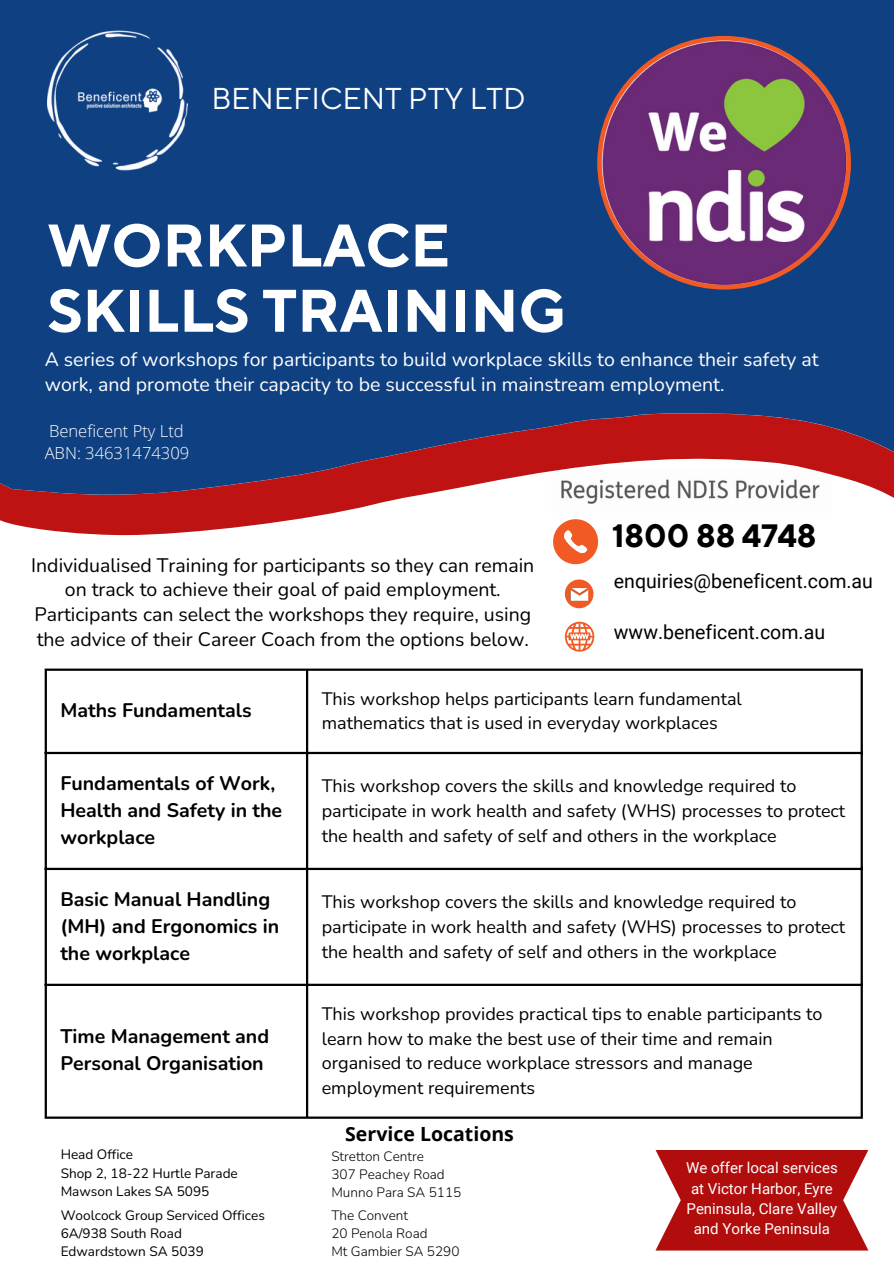
<style>
.page{position:relative;width:894px;height:1264px;background:#fff}
.page>*{position:absolute;margin:0;border:0;box-sizing:border-box;transform-origin:0 0}
.t1{font:700 59.85px/65.2px "TT Norms Pro";color:#fff}
.t2{font:700 32.25px "TT Norms Pro";color:#000}
.t3{font:30px "TT Norms Pro";color:#fff}
.t4{font:700 19.65px/27px "Nunito";color:#000}
.t5{font:19.5px/24.8px "Nunito";color:#000;text-align:center}
.t6{font:19.5px/24.8px "Nunito";color:#fff}
.t7{font:19.5px "Roboto";color:#000}
.t8{font:700 19.5px "Open Sans";color:#000}
.t9{font:18px/24.8px "Nunito";color:#000}
.t10{font:300 16.65px/22.5px "Open Sans";color:#fff}
.t11{font:15px/20.2px "Roboto";color:#fff;text-align:center}
.t12{font:13.65px "Nunito";color:#000}
.t13{font:300 13.65px "Nunito";color:#000}
</style>
<div class="page">
<svg style="left:0;top:515px;width:599px;height:29px"></svg>
<svg style="left:0;top:0;width:893px;height:515px;background:#2e467e"></svg>
<svg style="left:597px;top:36px;width:253px;height:253px;background:#70537e"></svg>
<img style="left:0;top:13px;width:234px;height:175px">
<svg style="left:553px;top:519px;width:45px;height:45px"></svg>
<svg style="left:564px;top:579px;width:29px;height:29px"></svg>
<svg style="left:564px;top:621px;width:30px;height:30px"></svg>
<hr style="left:45px;top:670px;width:2px;height:446px;background:#000">
<hr style="left:306px;top:670px;width:2px;height:446px;background:#000">
<hr style="left:860px;top:670px;width:2px;height:446px;background:#000">
<hr style="left:45px;top:668px;width:817px;height:2px;background:#000">
<hr style="left:45px;top:751px;width:817px;height:3px;background:#000">
<hr style="left:45px;top:867px;width:817px;height:3px;background:#000">
<hr style="left:45px;top:983px;width:817px;height:2px;background:#000">
<hr style="left:45px;top:1116px;width:817px;height:2px;background:#000">
<svg style="left:655px;top:1150px;width:213px;height:100px;background:#ba2929"></svg>
<p class="t3" style="left:211px;top:80px;width:316px">BENEFICENT PTY LTD</p>
<p class="t1" style="left:47px;top:215px;width:520px">WORKPLACE<br>SKILLS TRAINING</p>
<p class="t6" style="left:45px;top:347px;width:775px">A series of workshops for participants to build workplace skills to enhance their safety at work, and promote their capacity to be successful in mainstream employment.</p>
<p class="t10" style="left:45px;top:419px;width:146px">Beneficent Pty Ltd<br>ABN: 34631474309</p>
<h5 class="t5" style="left:31px;top:553px;width:504px">Individualised Training for participants so they can remain on track to achieve their goal of paid employment.</h5>
<p class="t5" style="left:34px;top:602px;width:498px;text-align:left">Participants can select the workshops they require, using the advice of their Career Coach from the options below.</p>
<h5 class="t2" style="left:611px;top:516px;width:206px">1800 88 4748</h5>
<p class="t7" style="left:613px;top:570px;width:260px">enquiries@beneficent.com.au</p>
<p class="t7" style="left:613px;top:621px;width:212px">www.beneficent.com.au</p>
<h1 class="t4" style="left:60px;top:697px;width:193px">Maths Fundamentals</h1>
<p class="t9" style="left:321px;top:686px;width:421px">This workshop helps participants learn fundamental mathematics that is used in everyday workplaces</p>
<h5 class="t4" style="left:60px;top:770px;width:223px">Fundamentals of Work,<br>Health and Safety in the workplace</h5>
<h6 class="t9" style="left:321px;top:774px;width:525px">This workshop covers the skills and knowledge required to participate in work health and safety (WHS) processes to protect the health and safety of self and others in the workplace</h6>
<p class="t4" style="left:60px;top:886px;width:220px">Basic Manual Handling (MH) and Ergonomics in the workplace</p>
<h2 class="t9" style="left:321px;top:890px;width:525px">This workshop covers the skills and knowledge required to participate in work health and safety (WHS) processes to protect the health and safety of self and others in the workplace</h2>
<p class="t4" style="left:60px;top:1023px;width:210px">Time Management and<br>Personal Organisation</p>
<p class="t12" style="left:61px;top:1145px;width:74px">Head Office</p>
<h4 class="t12" style="left:61px;top:1163px;width:179px">Shop 2, 18-22 Hurtle Parade</h4>
<p class="t12" style="left:61px;top:1181px;width:150px">Mawson Lakes SA 5095</p>
<p class="t12" style="left:61px;top:1206px;width:206px">Woolcock Group Serviced Offices</p>
<p class="t12" style="left:61px;top:1224px;width:123px">6A/938 South Road</p>
<p class="t12" style="left:61px;top:1242px;width:145px">Edwardstown SA 5039</p>
<h5 class="t9" style="left:321px;top:1001px;width:502px">This workshop provides practical tips to enable participants to learn how to make the best use of their time and remain organised to reduce workplace stressors and manage employment requirements</h5>
<p class="t8" style="left:345px;top:1120px;width:170px">Service Locations</p>
<p class="t13" style="left:331px;top:1146px;width:94px">Stretton Centre</p>
<p class="t13" style="left:331px;top:1164px;width:115px">307 Peachey Road</p>
<p class="t13" style="left:331px;top:1182px;width:131px">Munno Para SA 5115</p>
<p class="t13" style="left:331px;top:1206px;width:78px">The Convent</p>
<p class="t13" style="left:331px;top:1224px;width:98px">20 Penola Road</p>
<p class="t13" style="left:331px;top:1242px;width:130px">Mt Gambier SA 5290</p>
<p class="t11" style="left:685px;top:1158px;width:153px">We offer local services at Victor Harbor, Eyre<br>Peninsula, Clare Valley and Yorke Peninsula</p>
</div>
